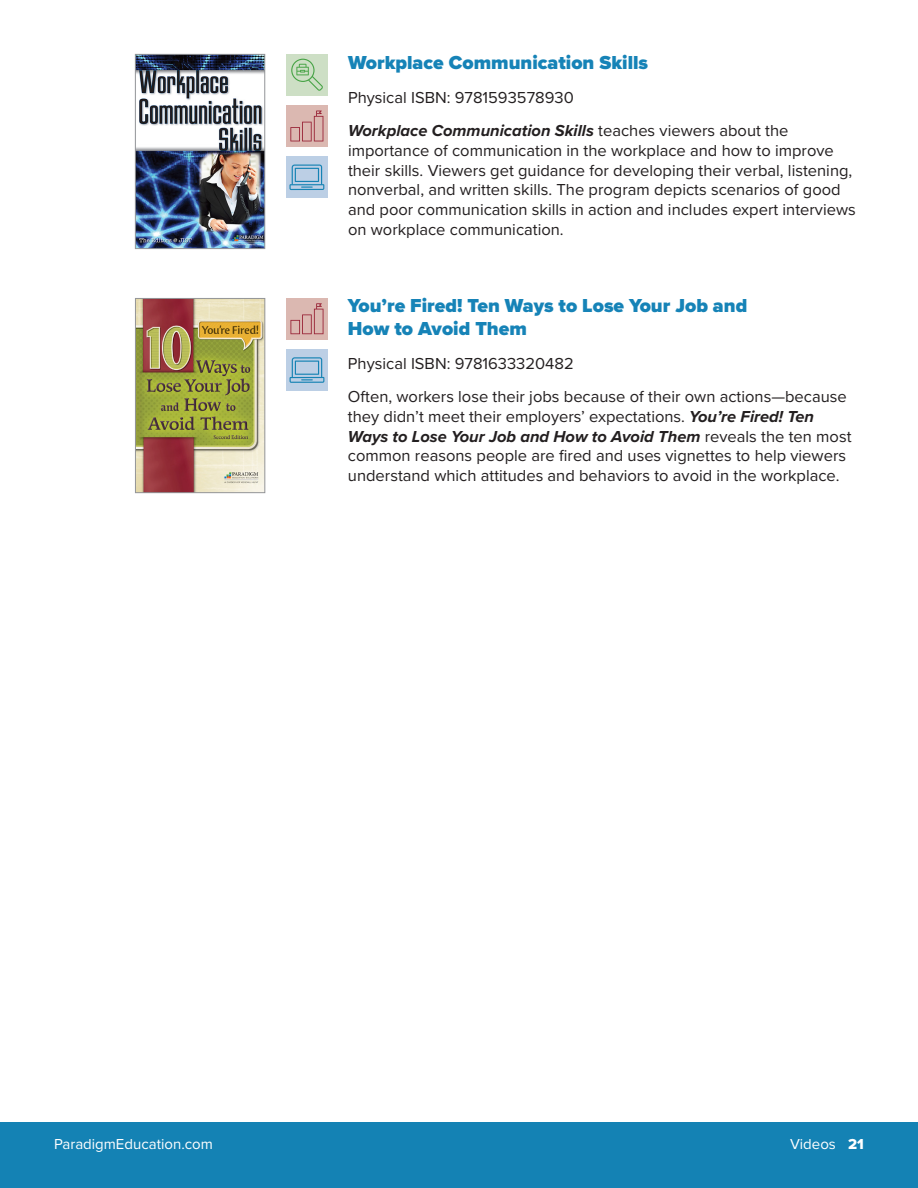
<style>
.page{position:relative;width:918px;height:1188px;background:#fff}
.page>*{position:absolute;margin:0;border:0;box-sizing:border-box;transform-origin:0 0}
.Heading_3{font:900 19.5px/23.4px "Proxima Nova";color:#1683b7}
.Body_Copy{font:16.5px/19.8px "Proxima Nova";color:#231f20}
.t1{font:15px "Proxima Nova";color:#fff}
.s1{font-weight:700;font-style:italic}
.s2{font-family:"Proxima Nova Extrabld"}
</style>
<div class="page">
<img style="left:137px;top:56px;width:126px;height:191px">
<div style="left:135px;top:54px;width:130px;height:195px;border:1px solid #939598"></div>
<div style="left:286px;top:157px;width:42px;height:41px;background:#bccfe5"></div>
<svg style="left:289px;top:165px;width:35px;height:25px"></svg>
<div style="left:286px;top:105px;width:42px;height:42px;background:#dbb8b1"></div>
<svg style="left:290px;top:111px;width:33px;height:30px"></svg>
<div style="left:286px;top:54px;width:42px;height:41px;background:#cddfc5"></div>
<svg style="left:291px;top:59px;width:32px;height:32px"></svg>
<img style="left:137px;top:300px;width:126px;height:191px">
<div style="left:135px;top:298px;width:130px;height:195px;border:1px solid #939598"></div>
<div style="left:286px;top:349px;width:42px;height:42px;background:#bccfe5"></div>
<svg style="left:290px;top:357px;width:34px;height:26px"></svg>
<div style="left:286px;top:298px;width:42px;height:41px;background:#dbb8b1"></div>
<svg style="left:290px;top:303px;width:34px;height:31px"></svg>
<div style="left:0;top:1122px;width:918px;height:66px;background:#1482b4"></div>
<p class="Heading_3" style="left:348px;top:51px;width:302px">Workplace Communication Skills</p>
<p class="Body_Copy" style="left:348px;top:87px;width:227px">Physical ISBN: 9781593578930</p>
<p class="Body_Copy" style="left:348px;top:120px;width:509px"><span class="s1">Workplace Communication Skills</span> teaches viewers about the importance of communication in the workplace and how to improve their skills. Viewers get guidance for developing their verbal, listening, nonverbal, and written skills. The program depicts scenarios of good and poor communication skills in action and includes expert interviews on workplace communication.</p>
<p class="Heading_3" style="left:348px;top:294px;width:401px">You’re Fired! Ten Ways to Lose Your Job and<br>How to Avoid Them</p>
<p class="Body_Copy" style="left:348px;top:353px;width:227px">Physical ISBN: 9781633320482</p>
<p class="Body_Copy" style="left:348px;top:386px;width:505px">Often, workers lose their jobs because of their own actions—because they didn’t meet their employers’ expectations. <span class="s1">You’re Fired! Ten Ways to Lose Your Job and How to Avoid Them</span> reveals the ten most common reasons people are fired and uses vignettes to help viewers understand which attitudes and behaviors to avoid in the workplace.</p>
<p class="t1" style="left:54px;top:1133px;width:160px">ParadigmEducation.com</p>
<p class="t1" style="left:790px;top:1133px;width:75px">Videos <span class="s2">21</span></p>
</div>
